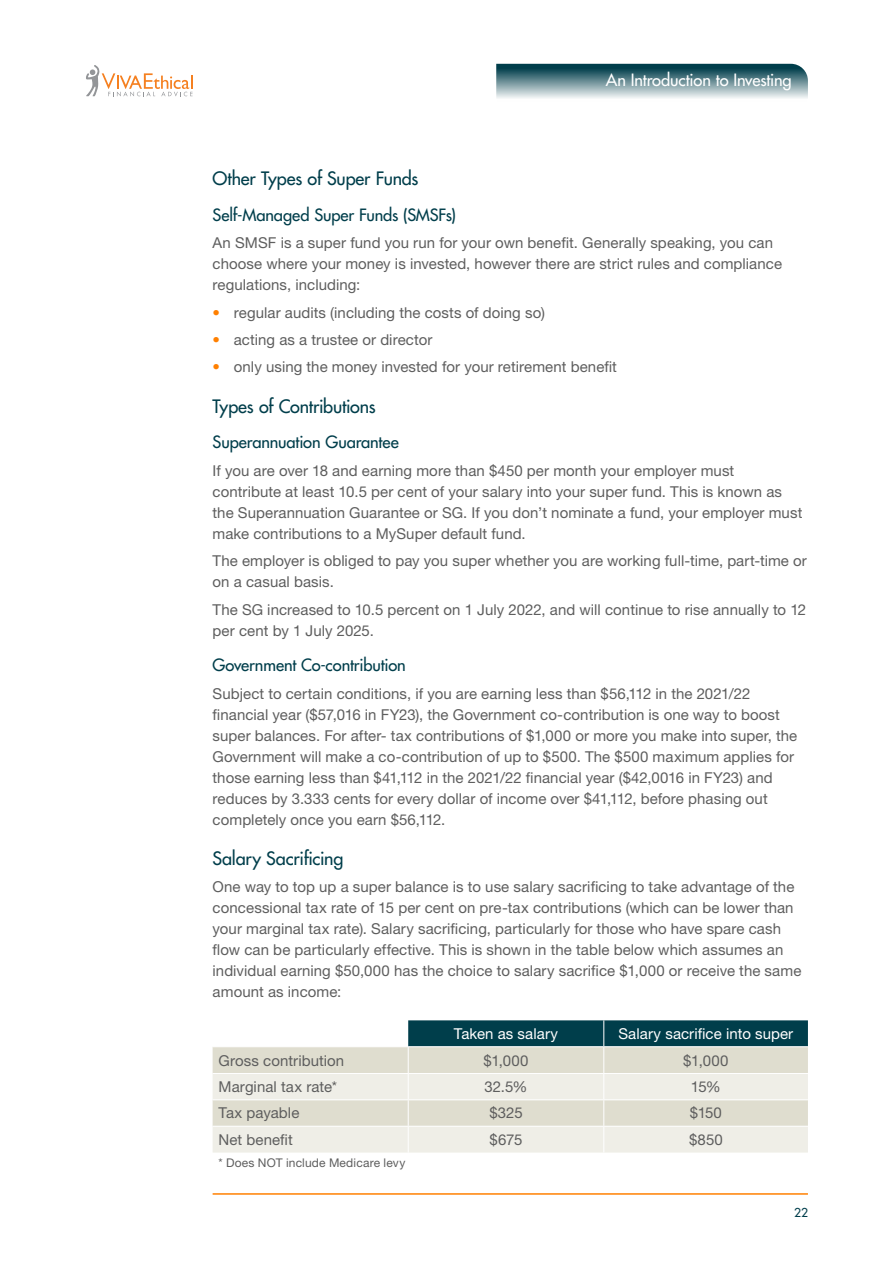
<style>
.page{position:relative;width:893px;height:1263px;background:#fff}
.page>*{position:absolute;margin:0;border:0;box-sizing:border-box;transform-origin:0 0}
.t1{font:500 18px "Futura Std";letter-spacing:-.01em;color:#003e4b}
.t2{font:500 16.5px "Futura Std";letter-spacing:-.01em;color:#003e4b}
.t3{font:500 16.5px "Futura Std";letter-spacing:-.01em;color:#fff}
.t4{font:15px/21px "Helvetica Neue LT Std";letter-spacing:.005em;color:#5e5e5e}
.t5{font:15px "Helvetica Neue LT Std";letter-spacing:.01em;color:#fff}
.t6{font:12px "Helvetica Neue LT Std";letter-spacing:.015em;color:#5e5e5e}
.t7{font:500 12px "Futura Std";color:#003e4b}
.s1{font-style:italic;color:#ff8000}
</style>
<div class="page">
<svg style="left:496px;top:64px;width:312px;height:34px;background:#6b8e96"></svg>
<svg style="left:86px;top:65px;width:107px;height:31px"></svg>
<hr style="left:213px;top:1193px;width:595px;height:2px;background:#ff8000">
<div style="left:213px;top:1047px;width:195px;height:26px;background:#dfddcf"></div>
<svg style="left:213px;top:1074px;width:195px;height:78px;background:#e9e8df"></svg>
<hr style="left:213px;top:1099px;width:195px;height:1px;background:#fff">
<hr style="left:213px;top:1126px;width:195px;height:1px;background:#fff">
<svg style="left:408px;top:1020px;width:400px;height:132px;background:#bac5c0"></svg>
<p class="t3" style="left:606px;top:69px;width:187px">An Introduction to Investing</p>
<p class="t1" style="left:213px;top:167px;width:207px">Other Types of Super Funds</p>
<p class="t2" style="left:213px;top:204px;width:245px">Self-Managed Super Funds (SMSFs)</p>
<p class="t4" style="left:213px;top:232px;width:571px">An SMSF is a super fund you run for your own benefit. Generally speaking, you can choose where your money is invested, however there are strict rules and compliance regulations, including:</p>
<p class="t4" style="left:213px;top:302px;width:334px"><span class="s1">•</span> regular audits (including the costs of doing so)</p>
<p class="t4" style="left:213px;top:329px;width:221px"><span class="s1">•</span> acting as a trustee or director</p>
<p class="t4" style="left:213px;top:356px;width:406px"><span class="s1">•</span> only using the money invested for your retirement benefit</p>
<p class="t1" style="left:213px;top:395px;width:165px">Types of Contributions</p>
<p class="t2" style="left:213px;top:432px;width:188px">Superannuation Guarantee</p>
<p class="t4" style="left:213px;top:460px;width:591px">If you are over 18 and earning more than $450 per month your employer must contribute at least 10.5 per cent of your salary into your super fund. This is known as the Superannuation Guarantee or SG. If you don’t nominate a fund, your employer must make contributions to a MySuper default fund.</p>
<p class="t4" style="left:213px;top:550px;width:596px">The employer is obliged to pay you super whether you are working full-time, part-time or on a casual basis.</p>
<p class="t4" style="left:213px;top:598px;width:595px">The SG increased to 10.5 percent on 1 July 2022, and will continue to rise annually to 12 per cent by 1 July 2025.</p>
<p class="t2" style="left:213px;top:655px;width:195px">Government Co-contribution</p>
<p class="t4" style="left:213px;top:683px;width:586px">Subject to certain conditions, if you are earning less than $56,112 in the 2021/22 financial year ($57,016 in FY23), the Government co-contribution is one way to boost super balances. For after- tax contributions of $1,000 or more you make into super, the Government will make a co-contribution of up to $500. The $500 maximum applies for those earning less than $41,112 in the 2021/22 financial year ($42,0016 in FY23) and reduces by 3.333 cents for every dollar of income over $41,112, before phasing out completely once you earn $56,112.</p>
<p class="t1" style="left:213px;top:847px;width:132px">Salary Sacrificing</p>
<p class="t4" style="left:213px;top:876px;width:590px">One way to top up a super balance is to use salary sacrificing to take advantage of the concessional tax rate of 15 per cent on pre-tax contributions (which can be lower than your marginal tax rate). Salary sacrificing, particularly for those who have spare cash flow can be particularly effective. This is shown in the table below which assumes an individual earning $50,000 has the choice to salary sacrifice $1,000 or receive the same amount as income:</p>
<p class="t5" style="left:454px;top:1025px;width:106px">Taken as salary</p>
<p class="t5" style="left:618px;top:1025px;width:176px">Salary sacrifice into super</p>
<p class="t4" style="left:219px;top:1049px;width:127px">Gross contribution</p>
<p class="t4" style="left:483px;top:1049px;width:47px">$1,000</p>
<p class="t4" style="left:683px;top:1049px;width:47px">$1,000</p>
<p class="t4" style="left:219px;top:1076px;width:120px">Marginal tax rate*</p>
<p class="t4" style="left:484px;top:1076px;width:45px">32.5%</p>
<p class="t4" style="left:691px;top:1076px;width:32px">15%</p>
<p class="t4" style="left:219px;top:1102px;width:82px">Tax payable</p>
<p class="t4" style="left:489px;top:1102px;width:35px">$325</p>
<p class="t4" style="left:690px;top:1102px;width:34px">$150</p>
<p class="t4" style="left:219px;top:1129px;width:76px">Net benefit</p>
<p class="t4" style="left:490px;top:1129px;width:34px">$675</p>
<p class="t4" style="left:689px;top:1129px;width:35px">$850</p>
<p class="t6" style="left:219px;top:1156px;width:188px">* Does NOT include Medicare levy</p>
<p class="t7" style="left:794px;top:1205px;width:15px">22</p>
</div>
